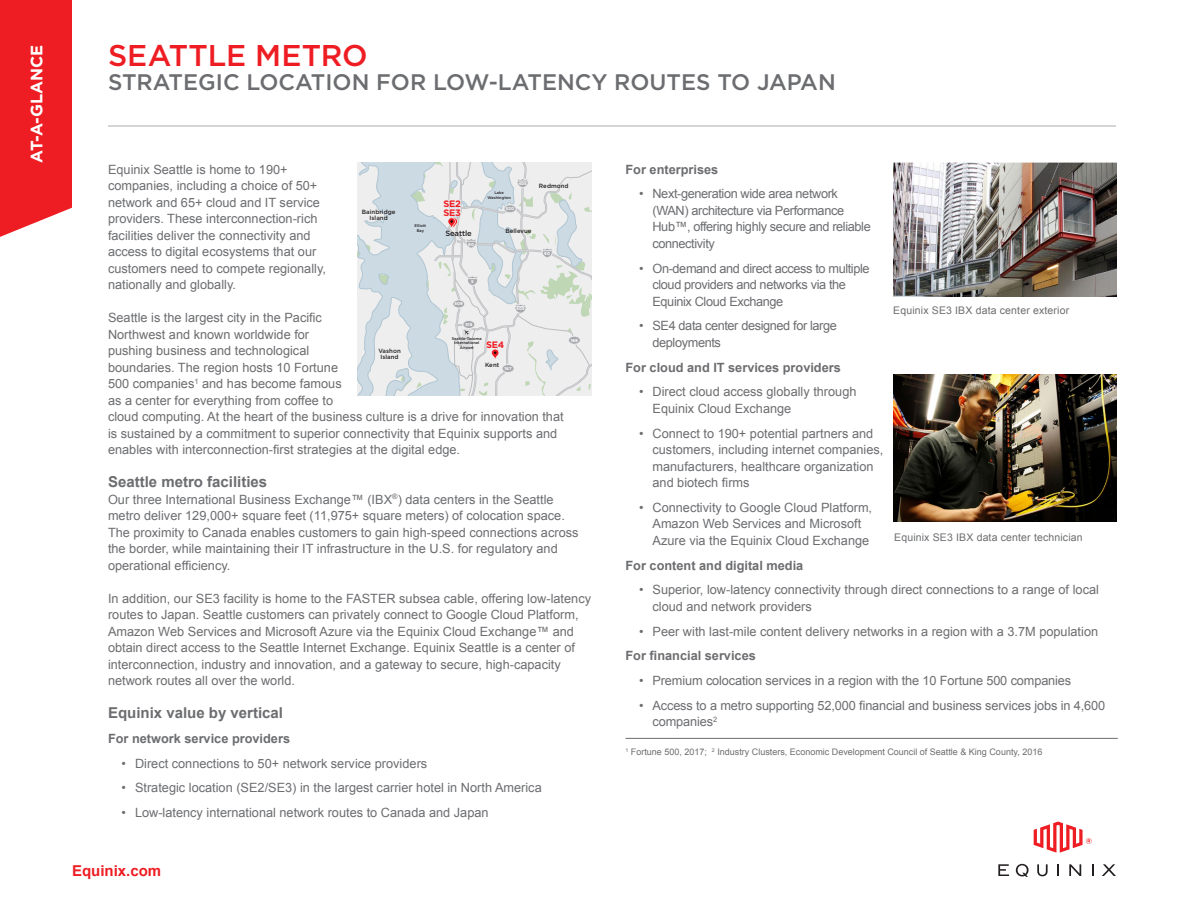
<style>
.page{position:relative;width:1188px;height:918px;background:#fff}
.page>*{position:absolute;margin:0;border:0;box-sizing:border-box;transform-origin:0 0}
.t1{font:500 30px "Gotham";letter-spacing:-.005em;color:#ee1d23}
.t2{font:500 22.5px "Gotham";color:#6c6d70}
.t3{font:700 16.5px "Gotham";color:#fff}
.Body_Copy_1_Space{font:700 15px "Arial";color:#6c6d70}
.Body_Title_1_Space{font:700 15px "Arial";color:#6c6d70}
.t4{font:700 15px "Arial";color:#ee1d23}
.Body_Copy_1_Space-2{font:12.75px/16.5px "Arial";color:#6c6d70}
.Body_Copy{font:12.75px/16.5px "Arial";color:#6c6d70}
.Body_Copy_1_Space-3{font:12.75px/16.5px "Arial";letter-spacing:-.03em;color:#6c6d70}
.Body_Title_1_Space-2{font:700 12.75px "Arial";color:#6c6d70}
.Captions{font:10.5px "Arial";letter-spacing:.015em;color:#6c6d70}
.t5{font:700 9.3px/9px "Gotham";letter-spacing:-.025em;color:#ee1d23}
.Footnote{font:9px "Arial";color:#6c6d70}
.t6{font:500 7.65px "Gotham";letter-spacing:-.01em;color:#231f20}
.t7{font:500 6px/6.3px "Gotham";letter-spacing:.005em;color:#231f20;text-align:center}
.t8{font:700 4.2px "Gotham";color:#fff}
.t9{font:700 4.05px "Gotham";letter-spacing:-.01em;color:#fff}
.t10{font:500 3.9px/4.7px "Gotham";color:#231f20;text-align:center}
</style>
<div class="page">
<svg style="left:998px;top:864px;width:11px;height:12px"></svg>
<svg style="left:1037px;top:864px;width:11px;height:12px"></svg>
<svg style="left:1057px;top:864px;width:2px;height:12px"></svg>
<svg style="left:1069px;top:864px;width:12px;height:12px"></svg>
<svg style="left:1092px;top:864px;width:1px;height:12px"></svg>
<svg style="left:1102px;top:864px;width:14px;height:12px"></svg>
<svg style="left:1016px;top:864px;width:13px;height:13px"></svg>
<svg style="left:1034px;top:822px;width:58px;height:31px"></svg>
<div style="left:0;top:0;width:72px;height:237px;background:#ee1d23"></div>
<hr style="left:108px;top:125px;width:1008px;height:2px;background:#c7c8ca">
<hr style="left:626px;top:738px;width:492px;height:1px;background:#6c6d70">
<img style="left:894px;top:162px;width:222px;height:134px">
<img style="left:893px;top:374px;width:224px;height:148px">
<svg style="left:357px;top:162px;width:234px;height:234px;background:#dee3e6"></svg>
<p class="t3" style="left:26px;top:163px;width:120px;rotate:-90deg">AT-A-GLANCE</p>
<h1 class="t1" style="left:108px;top:35px;width:261px">SEATTLE METRO</h1>
<h2 class="t2" style="left:108px;top:67px;width:729px">STRATEGIC LOCATION FOR LOW-LATENCY ROUTES TO JAPAN</h2>
<p class="Body_Copy_1_Space-2" style="left:108px;top:161px;width:220px">Equinix Seattle is home to 190+ companies, including a choice of 50+ network and 65+ cloud and IT service providers. These interconnection-rich facilities deliver the connectivity and access to digital ecosystems that our customers need to compete regionally, nationally and globally.</p>
<p class="Body_Copy_1_Space-2" style="left:108px;top:310px;width:457px">Seattle is the largest city in the Pacific<br>Northwest and known worldwide for<br>pushing business and technological<br>boundaries. The region hosts 10 Fortune<br>500 companies<sup>1</sup> and has become famous<br>as a center for everything from coffee to<br>cloud computing. At the heart of the business culture is a drive for innovation that is sustained by a commitment to superior connectivity that Equinix supports and enables with interconnection-first strategies at the digital edge.</p>
<p class="Body_Copy_1_Space" style="left:108px;top:472px;width:161px">Seattle metro facilities</p>
<p class="Body_Copy" style="left:108px;top:491px;width:472px">Our three International Business Exchange™ (IBX<sup>®</sup>) data centers in the Seattle metro deliver 129,000+ square feet (11,975+ square meters) of colocation space.<br>The proximity to Canada enables customers to gain high-speed connections across the border, while maintaining their IT infrastructure in the U.S. for regulatory and operational efficiency.</p>
<p class="Body_Copy_1_Space-2" style="left:108px;top:590px;width:485px">In addition, our SE3 facility is home to the FASTER subsea cable, offering low-latency routes to Japan. Seattle customers can privately connect to Google Cloud Platform, Amazon Web Services and Microsoft Azure via the Equinix Cloud Exchange™ and obtain direct access to the Seattle Internet Exchange. Equinix Seattle is a center of interconnection, industry and innovation, and a gateway to secure, high-capacity network routes all over the world.</p>
<p class="Body_Title_1_Space" style="left:108px;top:703px;width:177px">Equinix value by vertical</p>
<p class="Body_Title_1_Space-2" style="left:108px;top:730px;width:184px">For network service providers</p>
<p class="Body_Copy_1_Space-2" style="left:122px;top:755px;width:307px">• Direct connections to 50+ network service providers</p>
<p class="Body_Copy_1_Space-2" style="left:122px;top:780px;width:422px">• Strategic location (SE2/SE3) in the largest carrier hotel in North America</p>
<p class="Body_Copy_1_Space-2" style="left:122px;top:805px;width:369px">• Low-latency international network routes to Canada and Japan</p>
<p class="t9" style="left:518px;top:181px;width:10px">405</p>
<p class="t7" style="left:539px;top:183px;width:31px">Redmond</p>
<p class="t10" style="left:487px;top:190px;width:25px">Lake<br>Washington</p>
<p class="t5" style="left:444px;top:199px;width:19px">SE2<br>SE3</p>
<p class="t8" style="left:506px;top:206px;width:10px">520</p>
<p class="t7" style="left:362px;top:208px;width:35px">Bainbridge<br>Island</p>
<p class="t10" style="left:415px;top:223px;width:13px">Elliott<br>Bay</p>
<p class="t6" style="left:445px;top:228px;width:28px">Seattle</p>
<p class="t7" style="left:505px;top:228px;width:28px">Bellevue</p>
<p class="t8" style="left:468px;top:241px;width:8px">90</p>
<p class="t8" style="left:544px;top:251px;width:8px">90</p>
<p class="t8" style="left:471px;top:279px;width:4px">5</p>
<p class="t8" style="left:455px;top:301px;width:10px">509</p>
<p class="t9" style="left:516px;top:306px;width:10px">405</p>
<p class="t8" style="left:465px;top:322px;width:9px">518</p>
<p class="t10" style="left:452px;top:336px;width:32px">Seattle-Tacoma<br>International<br>Airport</p>
<p class="t8" style="left:571px;top:337px;width:9px">169</p>
<p class="t5" style="left:486px;top:340px;width:20px">SE4</p>
<p class="t7" style="left:378px;top:348px;width:24px">Vashon<br>Island</p>
<p class="t7" style="left:485px;top:361px;width:16px">Kent</p>
<p class="t8" style="left:505px;top:366px;width:9px">167</p>
<p class="t4" style="left:72px;top:861px;width:91px">Equinix.com</p>
<p class="Body_Title_1_Space-2" style="left:626px;top:161px;width:94px">For enterprises</p>
<p class="Body_Copy_1_Space-3" style="left:652px;top:186px;width:220px;text-indent:-14px">• Next-generation wide area network (WAN) architecture via Performance<br>Hub™, offering highly secure and reliable connectivity</p>
<p class="Body_Copy_1_Space-3" style="left:652px;top:260px;width:219px;text-indent:-14px">• On-demand and direct access to multiple cloud providers and networks via the<br>Equinix Cloud Exchange</p>
<p class="Body_Copy_1_Space-3" style="left:652px;top:318px;width:186px;text-indent:-14px">• SE4 data center designed for large deployments</p>
<p class="Body_Title_1_Space-2" style="left:626px;top:359px;width:217px">For cloud and IT services providers</p>
<p class="Body_Copy_1_Space-2" style="left:652px;top:384px;width:206px;text-indent:-14px">• Direct cloud access globally through<br>Equinix Cloud Exchange</p>
<p class="Body_Copy_1_Space-2" style="left:652px;top:425px;width:233px;text-indent:-14px">• Connect to 190+ potential partners and customers, including internet companies, manufacturers, healthcare organization and biotech firms</p>
<p class="Body_Copy_1_Space-2" style="left:652px;top:499px;width:221px;text-indent:-14px">• Connectivity to Google Cloud Platform,<br>Amazon Web Services and Microsoft<br>Azure via the Equinix Cloud Exchange</p>
<p class="Body_Title_1_Space-2" style="left:626px;top:557px;width:179px">For content and digital media</p>
<p class="Body_Copy_1_Space-2" style="left:652px;top:582px;width:448px;text-indent:-14px">• Superior, low-latency connectivity through direct connections to a range of local cloud and network providers</p>
<p class="Body_Copy_1_Space-2" style="left:639px;top:623px;width:461px">• Peer with last-mile content delivery networks in a region with a 3.7M population</p>
<p class="Body_Title_1_Space-2" style="left:626px;top:647px;width:132px">For financial services</p>
<p class="Body_Copy_1_Space-2" style="left:639px;top:673px;width:434px">• Premium colocation services in a region with the 10 Fortune 500 companies</p>
<p class="Body_Copy_1_Space-2" style="left:652px;top:697px;width:454px;text-indent:-14px">• Access to a metro supporting 52,000 financial and business services jobs in 4,600 companies<sup>2</sup></p>
<p class="Footnote" style="left:626px;top:746px;width:418px"><sup>1</sup> Fortune 500, 2017; <sup>2</sup> Industry Clusters, Economic Development Council of Seattle &amp; King County, 2016</p>
<p class="Captions" style="left:893px;top:303px;width:177px">Equinix SE3 IBX data center exterior</p>
<p class="Captions" style="left:894px;top:530px;width:190px">Equinix SE3 IBX data center technician</p>
</div>
